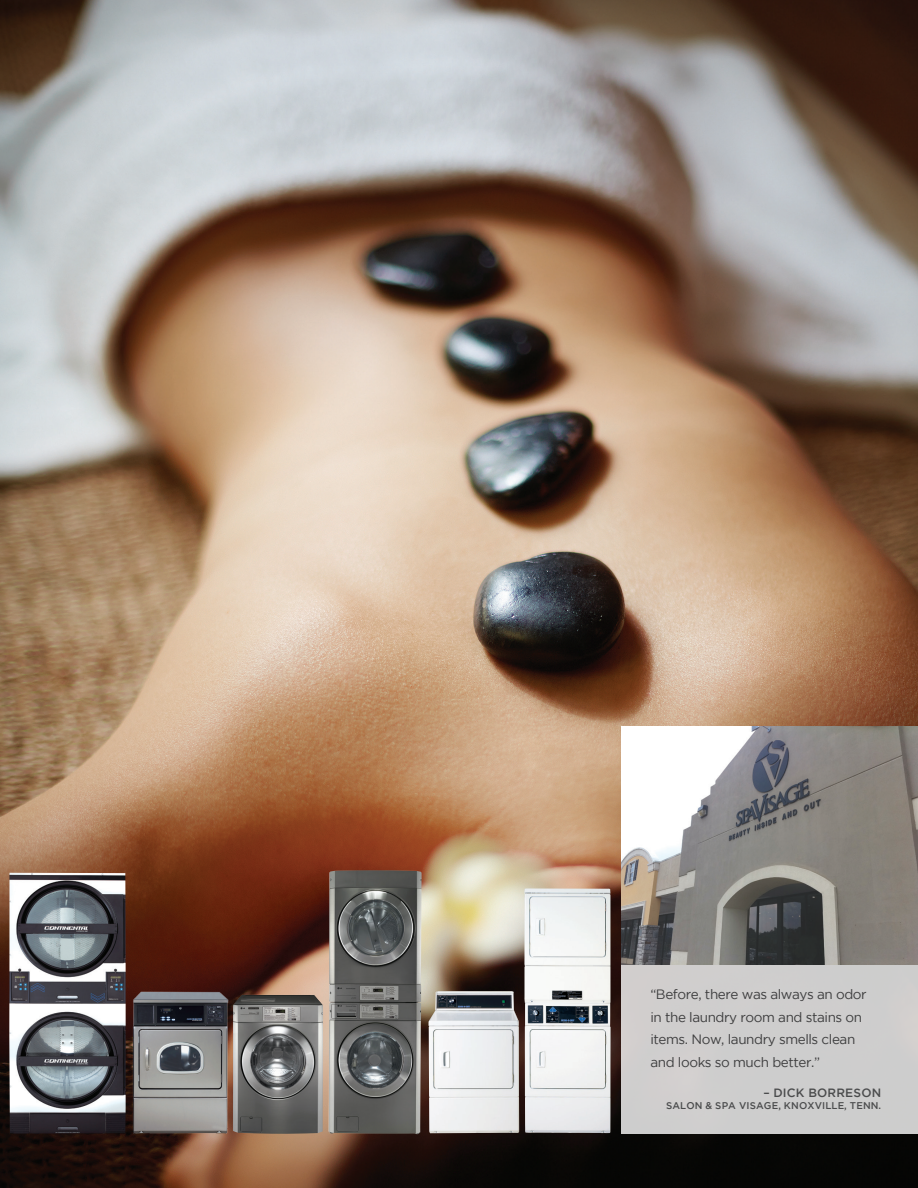
<style>
.page{position:relative;width:918px;height:1188px;background:#fff}
.page>*{position:absolute;margin:0;border:0;box-sizing:border-box;transform-origin:0 0}
.t1{font:13.5px/22.5px "Gotham";letter-spacing:-.03em;color:#3e3e3f}
.Person_Location{font:500 12px "Gotham";letter-spacing:.015em;color:#4b4c4d}
.Person_Location-2{font:500 9.75px "Gotham";letter-spacing:.015em;color:#4b4c4d}
</style>
<div class="page">
<img style="left:0;top:0;width:918px;height:1188px">
<img style="left:9px;top:873px;width:117px;height:261px">
<div style="left:621px;top:726px;width:297px;height:408px;background:#cecdcd"></div>
<img style="left:429px;top:888px;width:182px;height:245px">
<img style="left:329px;top:870px;width:93px;height:264px">
<img style="left:238px;top:995px;width:85px;height:139px">
<img style="left:123px;top:968px;width:115px;height:185px">
<img style="left:621px;top:726px;width:297px;height:239px">
<p class="t1" style="left:650px;top:983px;width:218px">“Before, there was always an odor in the laundry room and stains on items. Now, laundry smells clean and looks so much better.”</p>
<p class="Person_Location" style="left:763px;top:1086px;width:119px">– DICK BORRESON</p>
<p class="Person_Location-2" style="left:666px;top:1100px;width:217px">SALON &amp; SPA VISAGE, KNOXVILLE, TENN.</p>
</div>
